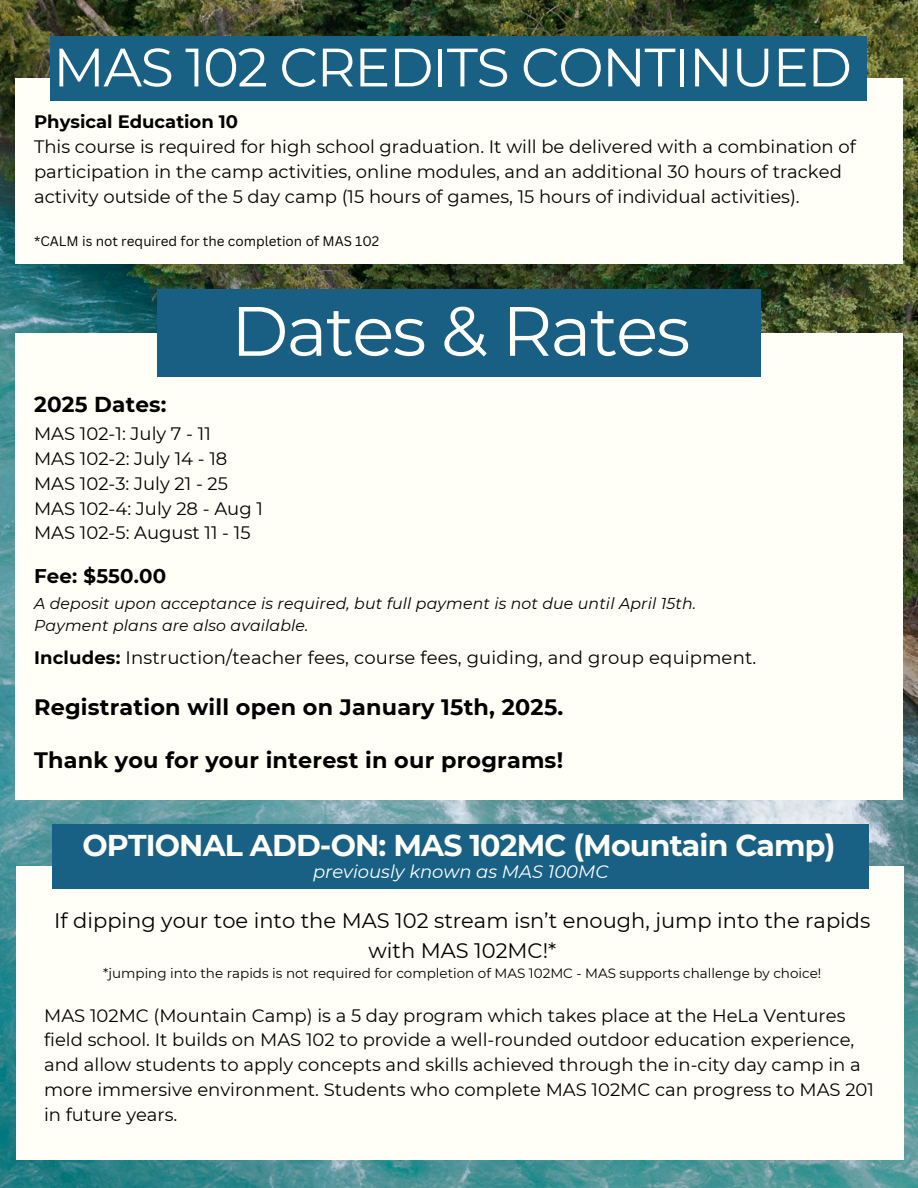
<style>
.page{position:relative;width:918px;height:1188px;background:#fff}
.page>*{position:absolute;margin:0;border:0;box-sizing:border-box;transform-origin:0 0}
.t1{font:69.6px "Montserrat";letter-spacing:-.025em;color:#fffff7}
.t2{font:54px "Montserrat";letter-spacing:-.025em;color:#fffff7}
.t3{font:700 30px "Montserrat";letter-spacing:-.025em;color:#fffff7}
.t4{font:700 22.35px "Montserrat";letter-spacing:.01em;color:#000}
.t5{font:700 21.6px "Montserrat";letter-spacing:.01em;color:#000}
.t6{font:21px/29.2px "Montserrat";color:#000;text-align:center}
.t7{font:700 19.8px "Montserrat";letter-spacing:.01em;color:#000}
.t8{font:18px/24.8px "Montserrat";color:#000}
.t9{font:italic 18px "Montserrat";color:#fff}
.t10{font:italic 15.75px "Montserrat";letter-spacing:.01em;color:#000}
.t11{font:13.5px "Montserrat";color:#000}
.t12{font:13.5px "Canva Sans";color:#000}
.s1{font-weight:700}
</style>
<div class="page">
<img style="left:0;top:0;width:918px;height:1188px">
<div style="left:15px;top:333px;width:887px;height:467px;background:#fffff7"></div>
<div style="left:157px;top:290px;width:604px;height:87px;background:#185f83"></div>
<div style="left:15px;top:78px;width:888px;height:186px;background:#fffff7"></div>
<div style="left:51px;top:37px;width:816px;height:64px;background:#186084"></div>
<div style="left:17px;top:866px;width:887px;height:294px;background:#fffff7"></div>
<div style="left:53px;top:824px;width:816px;height:65px;background:#186084"></div>
<h4 class="t2" style="left:53px;top:34px;width:800px">MAS 102 CREDITS CONTINUED</h4>
<h6 class="t8" style="left:34px;top:110px;width:823px"><span class="s1">Physical Education 10<br></span>This course is required for high school graduation. It will be delivered with a combination of participation in the camp activities, online modules, and an additional 30 hours of tracked activity outside of the 5 day camp (15 hours of games, 15 hours of individual activities).</h6>
<h5 class="t12" style="left:34px;top:231px;width:347px">*CALM is not required for the completion of MAS 102</h5>
<p class="t5" style="left:34px;top:391px;width:134px">2025 Dates:</p>
<h1 class="t1" style="left:231px;top:288px;width:461px">Dates &amp; Rates</h1>
<p class="t8" style="left:34px;top:422px;width:230px">MAS 102-1: July 7 - 11<br>MAS 102-2: July 14 - 18<br>MAS 102-3: July 21 - 25<br>MAS 102-4: July 28 - Aug 1<br>MAS 102-5: August 11 - 15</p>
<h2 class="t7" style="left:34px;top:564px;width:134px">Fee: $550.00</h2>
<h6 class="t10" style="left:34px;top:593px;width:664px">A deposit upon acceptance is required, but full payment is not due until April 15th.</h6>
<h4 class="t10" style="left:34px;top:616px;width:276px">Payment plans are also available.</h4>
<h6 class="t8" style="left:34px;top:645px;width:724px"><span class="s1">Includes:</span> Instruction/teacher fees, course fees, guiding, and group equipment.</h6>
<p class="t4" style="left:34px;top:694px;width:531px">Registration will open on January 15th, 2025.</p>
<p class="t4" style="left:34px;top:746px;width:531px">Thank you for your interest in our programs!</p>
<p class="t3" style="left:82px;top:827px;width:755px">OPTIONAL ADD-ON: MAS 102MC (Mountain Camp)</p>
<p class="t9" style="left:313px;top:861px;width:297px">previously known as MAS 100MC</p>
<h3 class="t6" style="left:54px;top:906px;width:818px">If dipping your toe into the MAS 102 stream isn’t enough, jump into the rapids with MAS 102MC!*</h3>
<h6 class="t11" style="left:103px;top:965px;width:720px">*jumping into the rapids is not required for completion of MAS 102MC - MAS supports challenge by choice!</h6>
<p class="t8" style="left:44px;top:1003px;width:831px">MAS 102MC (Mountain Camp) is a 5 day program which takes place at the HeLa Ventures field school. It builds on MAS 102 to provide a well-rounded outdoor education experience, and allow students to apply concepts and skills achieved through the in-city day camp in a more immersive environment. Students who complete MAS 102MC can progress to MAS 201 in future years.</p>
</div>
